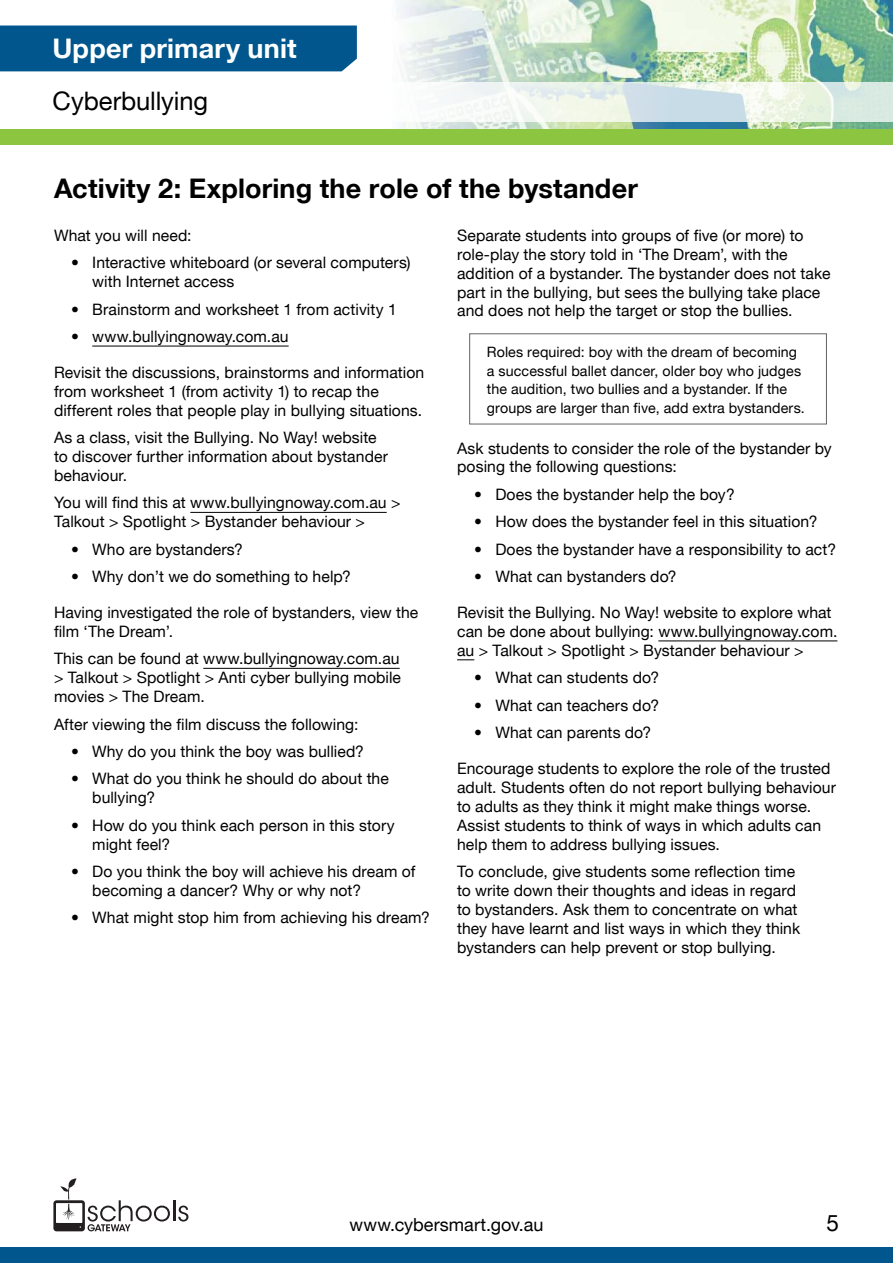
<style>
.page{position:relative;width:893px;height:1263px;background:#fff}
.page>*{position:absolute;margin:0;border:0;box-sizing:border-box;transform-origin:0 0}
.t1{font:700 27px "Helvetica Neue LT";letter-spacing:.005em;color:#000}
.t2{font:700 27px "Helvetica Neue LT";letter-spacing:.005em;color:#fff}
.t3{font:25.5px "Helvetica Neue LT";letter-spacing:-.005em;color:#000}
.t4{font:22.5px "Helvetica Neue LT";color:#000}
.t5{font:18px "Helvetica Neue LT";color:#000}
.Content_Copy{font:15.75px/18.9px "Helvetica Neue LT";letter-spacing:.005em;color:#000}
.Content_Bullet_Point{font:15.75px "Helvetica Neue LT";letter-spacing:.005em;color:#000}
.Content_Boxout_Singl{font:14.25px/18.9px "Helvetica Neue LT";letter-spacing:.01em;color:#000}
</style>
<div class="page">
<img style="left:0;top:0;width:893px;height:129px">
<div style="left:0;top:1248px;width:893px;height:15px;background:#00568d"></div>
<div style="left:0;top:129px;width:893px;height:16px;background:#8cc640"></div>
<svg style="left:0;top:82px;width:893px;height:39px"></svg>
<div style="left:0;top:26px;width:357px;height:45px;background:#00568d"></div>
<hr style="left:92px;top:346px;width:197px;height:1px;background:#000">
<hr style="left:190px;top:512px;width:197px;height:1px;background:#000">
<hr style="left:203px;top:668px;width:197px;height:1px;background:#000">
<hr style="left:658px;top:640px;width:179px;height:1px;background:#000">
<svg style="left:457px;top:659px;width:17px;height:1px"></svg>
<div style="left:469px;top:333px;width:358px;height:91px;border:1px solid #636466"></div>
<svg style="left:53px;top:1178px;width:117px;height:53px"></svg>
<hr style="left:173px;top:1200px;width:2px;height:21px;background:#231f20">
<svg style="left:178px;top:1205px;width:10px;height:16px"></svg>
<h1 class="t2" style="left:53px;top:31px;width:246px">Upper primary unit</h1>
<h2 class="t3" style="left:53px;top:85px;width:157px">Cyberbullying</h2>
<p class="t1" style="left:54px;top:172px;width:585px">Activity 2: Exploring the role of the bystander</p>
<p class="Content_Copy" style="left:54px;top:226px;width:139px">What you will need:</p>
<p class="Content_Copy" style="left:92px;top:253px;width:320px;text-indent:-21px">• Interactive whiteboard (or several computers) with Internet access</p>
<p class="Content_Copy" style="left:71px;top:299px;width:327px">• Brainstorm and worksheet 1 from activity 1</p>
<p class="Content_Copy" style="left:71px;top:327px;width:219px">• www.bullyingnoway.com.au</p>
<p class="Content_Copy" style="left:54px;top:363px;width:372px">Revisit the discussions, brainstorms and information from worksheet 1 (from activity 1) to recap the different roles that people play in bullying situations.</p>
<p class="Content_Copy" style="left:54px;top:428px;width:335px">As a class, visit the Bullying. No Way! website to discover further information about bystander behaviour.</p>
<p class="Content_Copy" style="left:54px;top:493px;width:348px">You will find this at www.bullyingnoway.com.au &gt;<br>Talkout &gt; Spotlight &gt; Bystander behaviour &gt;</p>
<p class="Content_Copy" style="left:71px;top:539px;width:174px">• Who are bystanders?</p>
<p class="Content_Copy" style="left:71px;top:567px;width:281px">• Why don’t we do something to help?</p>
<p class="Content_Copy" style="left:54px;top:603px;width:366px">Having investigated the role of bystanders, view the film ‘The Dream’.</p>
<p class="Content_Copy" style="left:54px;top:649px;width:349px;text-align:justify">This can be found at www.bullyingnoway.com.au &gt; Talkout &gt; Spotlight &gt; Anti cyber bullying mobile movies &gt; The Dream.</p>
<p class="Content_Copy" style="left:54px;top:714px;width:306px">After viewing the film discuss the following:</p>
<p class="Content_Copy" style="left:71px;top:742px;width:294px">• Why do you think the boy was bullied?</p>
<p class="Content_Copy" style="left:92px;top:769px;width:298px;text-indent:-21px">• What do you think he should do about the bullying?</p>
<p class="Content_Copy" style="left:92px;top:815px;width:304px;text-indent:-21px">• How do you think each person in this story might feel?</p>
<p class="Content_Copy" style="left:92px;top:862px;width:325px;text-indent:-21px">• Do you think the boy will achieve his dream of becoming a dancer? Why or why not?</p>
<p class="Content_Copy" style="left:71px;top:908px;width:360px">• What might stop him from achieving his dream?</p>
<p class="Content_Copy" style="left:457px;top:226px;width:375px">Separate students into groups of five (or more) to role-play the story told in ‘The Dream’, with the addition of a bystander. The bystander does not take part in the bullying, but sees the bullying take place and does not help the target or stop the bullies.</p>
<p class="Content_Boxout_Singl" style="left:487px;top:342px;width:319px">Roles required: boy with the dream of becoming a successful ballet dancer, older boy who judges the audition, two bullies and a bystander. If the groups are larger than five, add extra bystanders.</p>
<p class="Content_Copy" style="left:457px;top:438px;width:376px">Ask students to consider the role of the bystander by posing the following questions:</p>
<p class="Content_Bullet_Point" style="left:474px;top:485px;width:262px">• Does the bystander help the boy?</p>
<p class="Content_Bullet_Point" style="left:474px;top:512px;width:345px">• How does the bystander feel in this situation?</p>
<p class="Content_Bullet_Point" style="left:474px;top:540px;width:364px">• Does the bystander have a responsibility to act?</p>
<p class="Content_Bullet_Point" style="left:474px;top:567px;width:204px">• What can bystanders do?</p>
<p class="Content_Copy" style="left:457px;top:603px;width:382px">Revisit the Bullying. No Way! website to explore what can be done about bullying: www.bullyingnoway.com. au &gt; Talkout &gt; Spotlight &gt; Bystander behaviour &gt;</p>
<p class="Content_Bullet_Point" style="left:474px;top:668px;width:187px">• What can students do?</p>
<p class="Content_Bullet_Point" style="left:474px;top:696px;width:186px">• What can teachers do?</p>
<p class="Content_Bullet_Point" style="left:474px;top:723px;width:179px">• What can parents do?</p>
<p class="Content_Copy" style="left:457px;top:759px;width:380px">Encourage students to explore the role of the trusted adult. Students often do not report bullying behaviour to adults as they think it might make things worse.<br>Assist students to think of ways in which adults can help them to address bullying issues.</p>
<p class="Content_Copy" style="left:457px;top:862px;width:345px">To conclude, give students some reflection time to write down their thoughts and ideas in regard to bystanders. Ask them to concentrate on what they have learnt and list ways in which they think bystanders can help prevent or stop bullying.</p>
<p class="t5" style="left:350px;top:1214px;width:195px">www.cybersmart.gov.au</p>
<h3 class="t4" style="left:826px;top:1209px;width:14px">5</h3>
</div>
